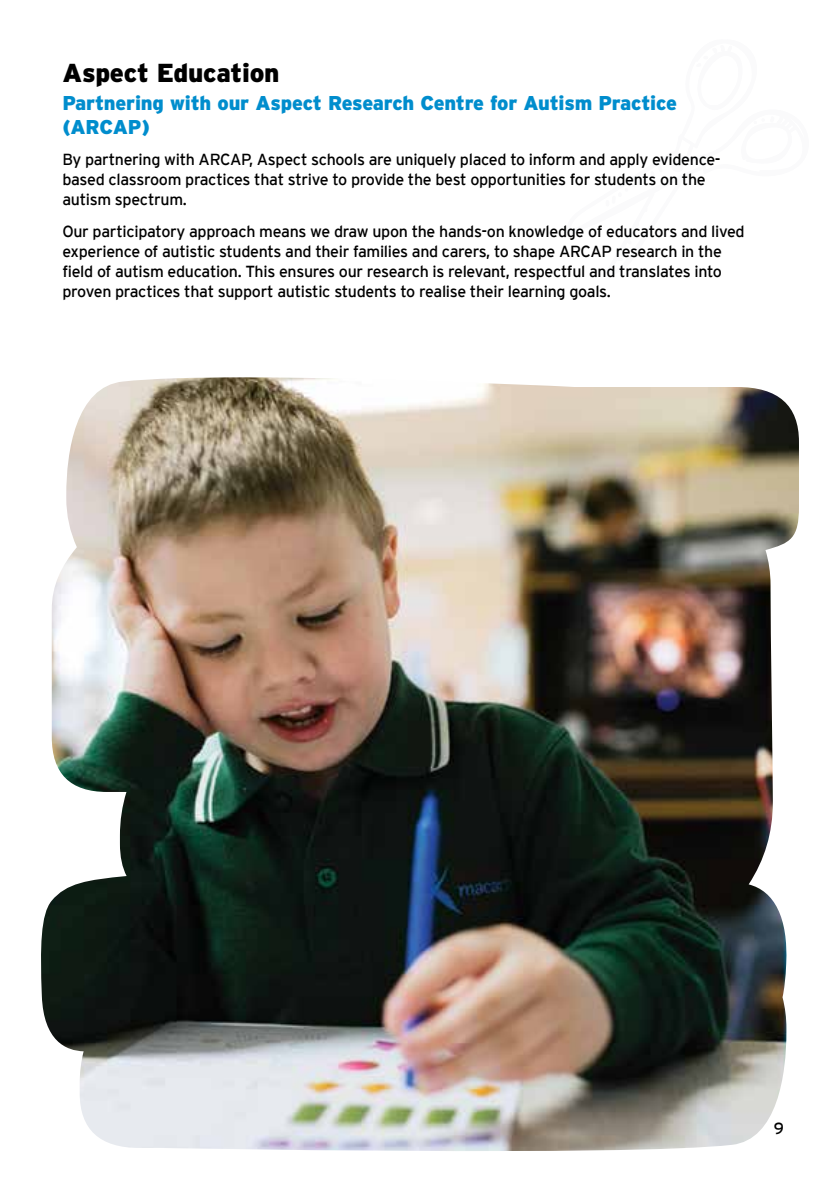
<style>
.page{position:relative;width:840px;height:1191px;background:#fff}
.page>*{position:absolute;margin:0;border:0;box-sizing:border-box;transform-origin:0 0}
.t1{font:900 26px "Interstate";letter-spacing:-.01em;color:#000}
.t2{font:900 20px/24px "Interstate";letter-spacing:-.01em;color:#008dcd}
.t3{font:16px/20px "Interstate";letter-spacing:-.02em;color:#000}
</style>
<div class="page">
<img style="left:41px;top:377px;width:757px;height:774px">
<h1 class="t1" style="left:62px;top:58px;width:218px">Aspect Education</h1>
<p class="t2" style="left:62px;top:90px;width:615px">Partnering with our Aspect Research Centre for Autism Practice (ARCAP)</p>
<p class="t3" style="left:62px;top:149px;width:659px">By partnering with ARCAP, Aspect schools are uniquely placed to inform and apply evidence&shy;based classroom practices that strive to provide the best opportunities for students on the autism spectrum.</p>
<p class="t3" style="left:62px;top:221px;width:683px">Our participatory approach means we draw upon the hands-on knowledge of educators and lived experience of autistic students and their families and carers, to shape ARCAP research in the field of autism education. This ensures our research is relevant, respectful and translates into proven practices that support autistic students to realise their learning goals.</p>
<p class="t3" style="left:773px;top:1117px;width:12px">9</p>
</div>
